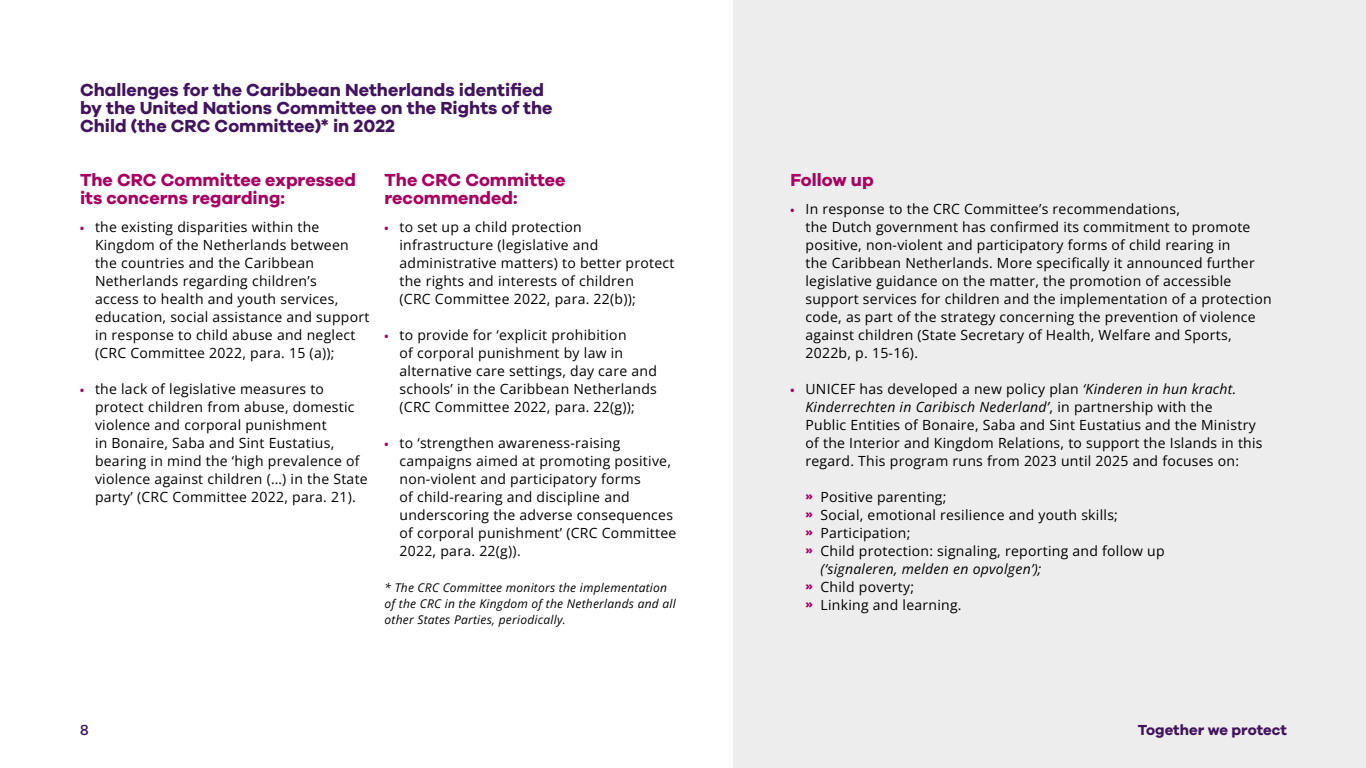
<style>
.page{position:relative;width:1366px;height:768px;background:#fff}
.page>*{position:absolute;margin:0;border:0;box-sizing:border-box;transform-origin:0 0}
.t1{font:700 18px/18px "Galano Grotesque";color:#42145f}
.t2{font:700 18px/18px "Galano Grotesque";color:#a90061}
.t3{font:700 15px "Galano Grotesque";color:#42145f}
.t4{font:500 15px "Galano Grotesque";color:#42145f}
.t5{font:14px/18px "Open Sans";letter-spacing:.02em;color:#000}
.t6{font:italic 14px "Open Sans";letter-spacing:.02em;color:#000}
.t7{font:italic 12px/16px "Open Sans";letter-spacing:.02em;color:#000}
.s1{font-size:10px;color:#a90061}
.s2{font-style:italic}
.s3{font-size:11px;color:#a90061}
</style>
<div class="page">
<div style="left:734px;top:0;width:632px;height:768px;background:#ededed"></div>
<p class="t1" style="left:80px;top:80px;width:474px">Challenges for the Caribbean Netherlands identified by the United Nations Committee on the Rights of the<br>Child (the CRC Committee)* in 2022</p>
<p class="t2" style="left:80px;top:170px;width:278px">The CRC Committee expressed its concerns regarding:</p>
<p class="t5" style="left:95px;top:218px;width:276px;text-indent:-15px"><span class="s1">•</span> the existing disparities within the Kingdom of the Netherlands between the countries and the Caribbean Netherlands regarding children’s<br>access to health and youth services, education, social assistance and support in response to child abuse and neglect (CRC Committee 2022, para. 15 (a));</p>
<p class="t5" style="left:95px;top:380px;width:274px;text-indent:-15px"><span class="s1">•</span> the lack of legislative measures to protect children from abuse, domestic violence and corporal punishment<br>in Bonaire, Saba and Sint Eustatius, bearing in mind the ‘high prevalence of violence against children (…) in the State party’ (CRC Committee 2022, para. 21).</p>
<p class="t2" style="left:384px;top:170px;width:183px">The CRC Committee recommended:</p>
<p class="t5" style="left:400px;top:218px;width:277px;text-indent:-15px"><span class="s1">•</span> to set up a child protection infrastructure (legislative and administrative matters) to better protect the rights and interests of children<br>(CRC Committee 2022, para. 22(b));</p>
<p class="t5" style="left:400px;top:326px;width:259px;text-indent:-15px"><span class="s1">•</span> to provide for ‘explicit prohibition<br>of corporal punishment by law in alternative care settings, day care and schools’ in the Caribbean Netherlands (CRC Committee 2022, para. 22(g));</p>
<p class="t5" style="left:400px;top:434px;width:279px;text-indent:-15px"><span class="s1">•</span> to ‘strengthen awareness-raising campaigns aimed at promoting positive, non-violent and participatory forms<br>of child-rearing and discipline and underscoring the adverse consequences of corporal punishment’ (CRC Committee 2022, para. 22(g)).</p>
<p class="t7" style="left:384px;top:579px;width:293px">* The CRC Committee monitors the implementation of the CRC in the Kingdom of the Netherlands and all other States Parties, periodically.</p>
<p class="t2" style="left:790px;top:170px;width:85px">Follow up</p>
<p class="t5" style="left:806px;top:200px;width:468px;text-indent:-15px"><span class="s1">•</span> In response to the CRC Committee’s recommendations,<br>the Dutch government has confirmed its commitment to promote positive, non-violent and participatory forms of child rearing in<br>the Caribbean Netherlands. More specifically it announced further legislative guidance on the matter, the promotion of accessible support services for children and the implementation of a protection code, as part of the strategy concerning the prevention of violence against children (State Secretary of Health, Welfare and Sports, 2022b, p. 15-16).</p>
<p class="t5" style="left:806px;top:380px;width:459px;text-indent:-15px"><span class="s1">•</span> UNICEF has developed a new policy plan <span class="s2">‘Kinderen in hun kracht.<br>Kinderrechten in Caribisch Nederland’</span>, in partnership with the<br>Public Entities of Bonaire, Saba and Sint Eustatius and the Ministry of the Interior and Kingdom Relations, to support the Islands in this regard. This program runs from 2023 until 2025 and focuses on:</p>
<p class="t5" style="left:806px;top:488px;width:142px"><span class="s3">»</span> Positive parenting;</p>
<p class="t5" style="left:806px;top:506px;width:314px"><span class="s3">»</span> Social, emotional resilience and youth skills;</p>
<p class="t5" style="left:806px;top:524px;width:106px"><span class="s3">»</span> Participation;</p>
<p class="t5" style="left:806px;top:542px;width:361px"><span class="s3">»</span> Child protection: signaling, reporting and follow up</p>
<p class="t6" style="left:820px;top:559px;width:222px">(‘signaleren, melden en opvolgen’);</p>
<p class="t5" style="left:806px;top:578px;width:110px"><span class="s3">»</span> Child poverty;</p>
<p class="t5" style="left:806px;top:596px;width:158px"><span class="s3">»</span> Linking and learning.</p>
<p class="t4" style="left:80px;top:721px;width:10px">8</p>
<p class="t3" style="left:1138px;top:721px;width:151px">Together we protect</p>
</div>
